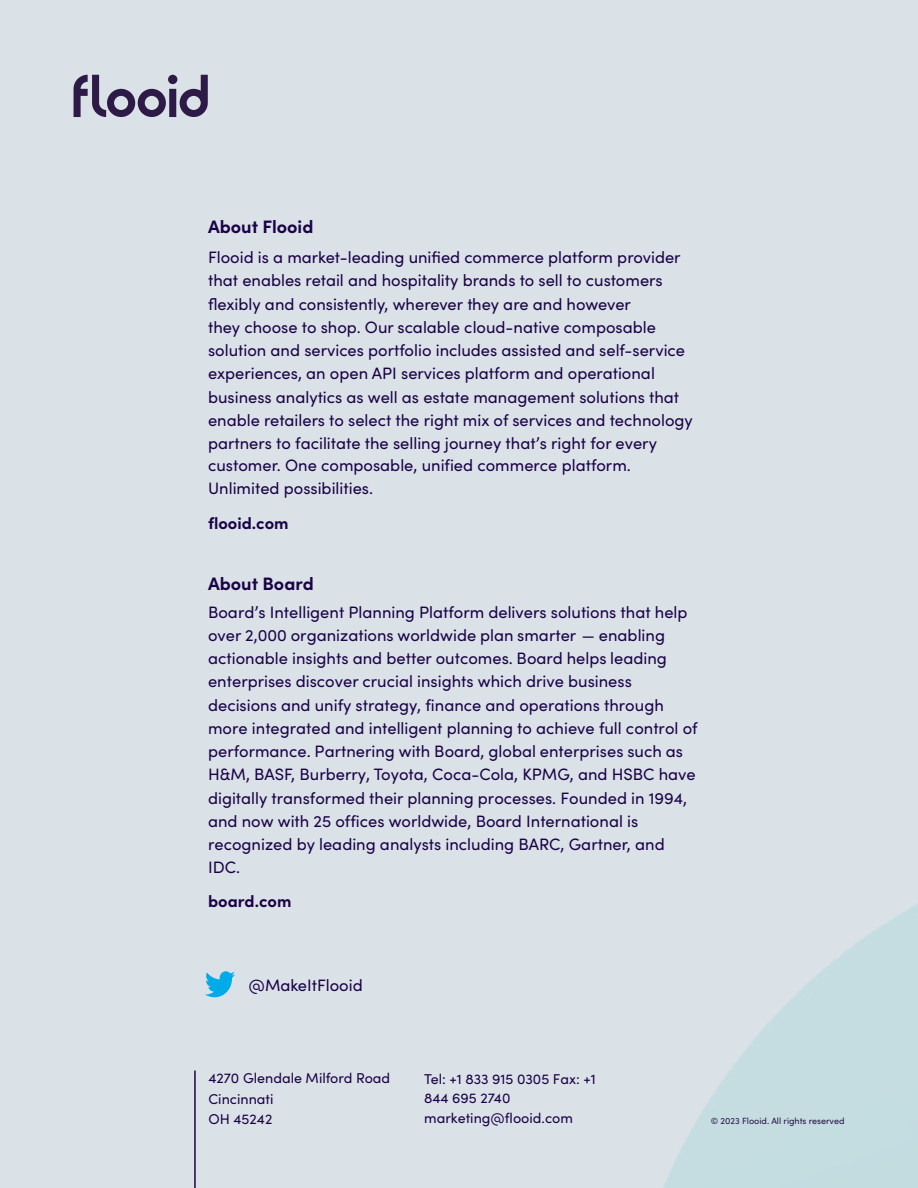
<style>
.page{position:relative;width:918px;height:1188px;background:#dae2e7}
.page>*{position:absolute;margin:0;border:0;box-sizing:border-box;transform-origin:0 0}
.t1{font:700 18px "Sofia Pro";color:#1b0247}
.t2{font:16.5px/23.2px "Sofia Pro";color:#1b0247}
.t3{font:700 16.5px "Sofia Pro";color:#1b0247}
.Contacts{font:14.25px/19.6px "Sofia Pro";color:#1b0247}
.t4{font:9px "Sofia Pro";color:#251447}
</style>
<div class="page">
<svg style="left:74px;top:75px;width:134px;height:42px"></svg>
<hr style="left:194px;top:1071px;width:2px;height:117px;background:#1b0247">
<svg style="left:205px;top:971px;width:30px;height:26px"></svg>
<p class="t1" style="left:208px;top:213px;width:107px">About Flooid</p>
<p class="t2" style="left:208px;top:245px;width:486px">Flooid is a market-leading unified commerce platform provider that enables retail and hospitality brands to sell to customers flexibly and consistently, wherever they are and however<br>they choose to shop. Our scalable cloud-native composable solution and services portfolio includes assisted and self-service experiences, an open API services platform and operational business analytics as well as estate management solutions that enable retailers to select the right mix of services and technology partners to facilitate the selling journey that’s right for every customer. One composable, unified commerce platform.<br>Unlimited possibilities.</p>
<p class="t3" style="left:208px;top:511px;width:82px">flooid.com</p>
<p class="t1" style="left:208px;top:570px;width:107px">About Board</p>
<p class="t2" style="left:208px;top:599px;width:491px">Board’s Intelligent Planning Platform delivers solutions that help over 2,000 organizations worldwide plan smarter — enabling actionable insights and better outcomes. Board helps leading enterprises discover crucial insights which drive business decisions and unify strategy, finance and operations through more integrated and intelligent planning to achieve full control of performance. Partnering with Board, global enterprises such as H&amp;M, BASF, Burberry, Toyota, Coca-Cola, KPMG, and HSBC have digitally transformed their planning processes. Founded in 1994, and now with 25 offices worldwide, Board International is recognized by leading analysts including BARC, Gartner, and IDC.</p>
<p class="t3" style="left:208px;top:889px;width:85px">board.com</p>
<p class="t2" style="left:248px;top:972px;width:116px">@MakeItFlooid</p>
<p class="Contacts" style="left:208px;top:1068px;width:183px">4270 Glendale Milford Road</p>
<p class="Contacts" style="left:208px;top:1088px;width:67px;line-height:20.2px">Cincinnati<br>OH 45242</p>
<p class="Contacts" style="left:424px;top:1068px;width:173px">Tel: +1 833 915 0305 Fax: +1<br>844 695 2740 marketing@flooid.com</p>
<p class="t4" style="left:711px;top:1114px;width:135px">© 2023 Flooid. All rights reserved</p>
</div>
